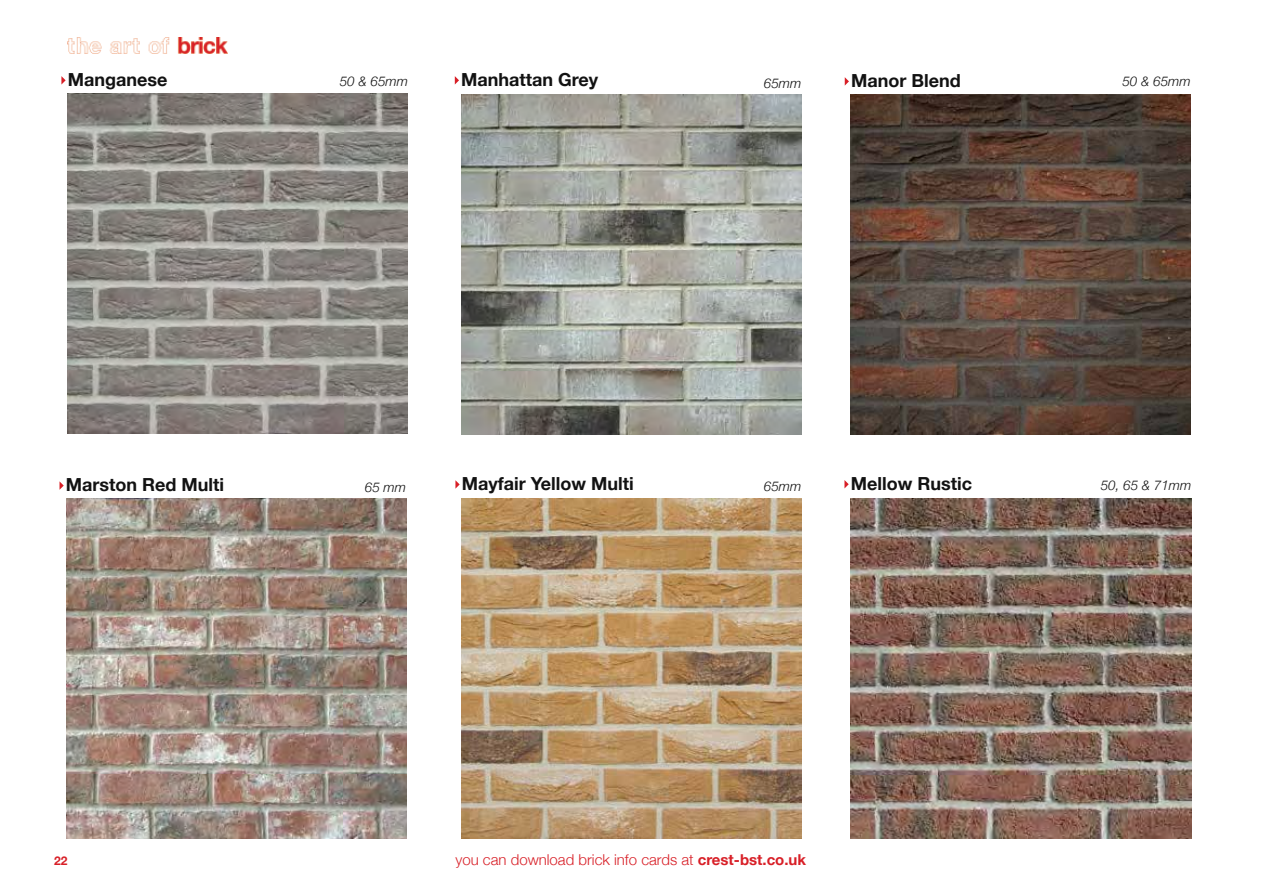
<style>
.page{position:relative;width:1263px;height:893px;background:#fff}
.page>*{position:absolute;margin:0;border:0;box-sizing:border-box;transform-origin:0 0}
.t1{font:700 18px "Helvetica Neue";color:#121212}
.t2{font:300 15px "Helvetica Neue";color:#d81f27}
.t3{font:italic 300 13.5px "Helvetica Neue";color:#121212}
.t4{font:700 12px "Helvetica Neue";color:#d81f27}
.s1{font-weight:700}
</style>
<div class="page">
<img style="left:68px;top:37px;width:159px;height:17px">
<img style="left:851px;top:499px;width:340px;height:340px">
<svg style="left:844px;top:480px;width:5px;height:8px"></svg>
<img style="left:461px;top:499px;width:340px;height:340px">
<svg style="left:455px;top:480px;width:5px;height:9px"></svg>
<img style="left:67px;top:499px;width:340px;height:340px">
<svg style="left:60px;top:482px;width:4px;height:8px"></svg>
<img style="left:850px;top:95px;width:341px;height:340px">
<svg style="left:845px;top:77px;width:4px;height:9px"></svg>
<img style="left:461px;top:95px;width:340px;height:340px">
<svg style="left:455px;top:76px;width:4px;height:9px"></svg>
<img style="left:68px;top:94px;width:340px;height:340px">
<svg style="left:61px;top:76px;width:5px;height:9px"></svg>
<p class="t1" style="left:68px;top:65px;width:101px">Manganese</p>
<p class="t3" style="left:340px;top:71px;width:70px">50 &amp; 65mm</p>
<p class="t1" style="left:461px;top:65px;width:139px">Manhattan Grey</p>
<p class="t3" style="left:764px;top:72px;width:39px">65mm</p>
<p class="t1" style="left:851px;top:67px;width:111px">Manor Blend</p>
<p class="t3" style="left:1122px;top:71px;width:70px">50 &amp; 65mm</p>
<p class="t1" style="left:66px;top:471px;width:160px">Marston Red Multi</p>
<p class="t3" style="left:365px;top:476px;width:43px">65 mm</p>
<p class="t1" style="left:462px;top:470px;width:173px">Mayfair Yellow Multi</p>
<p class="t3" style="left:764px;top:475px;width:39px">65mm</p>
<p class="t1" style="left:851px;top:469px;width:123px">Mellow Rustic</p>
<p class="t3" style="left:1101px;top:475px;width:92px">50, 65 &amp; 71mm</p>
<p class="t4" style="left:54px;top:851px;width:15px">22</p>
<p class="t2" style="left:455px;top:848px;width:352px">you can download brick info cards at <span class="s1">crest-bst.co.uk</span></p>
</div>
